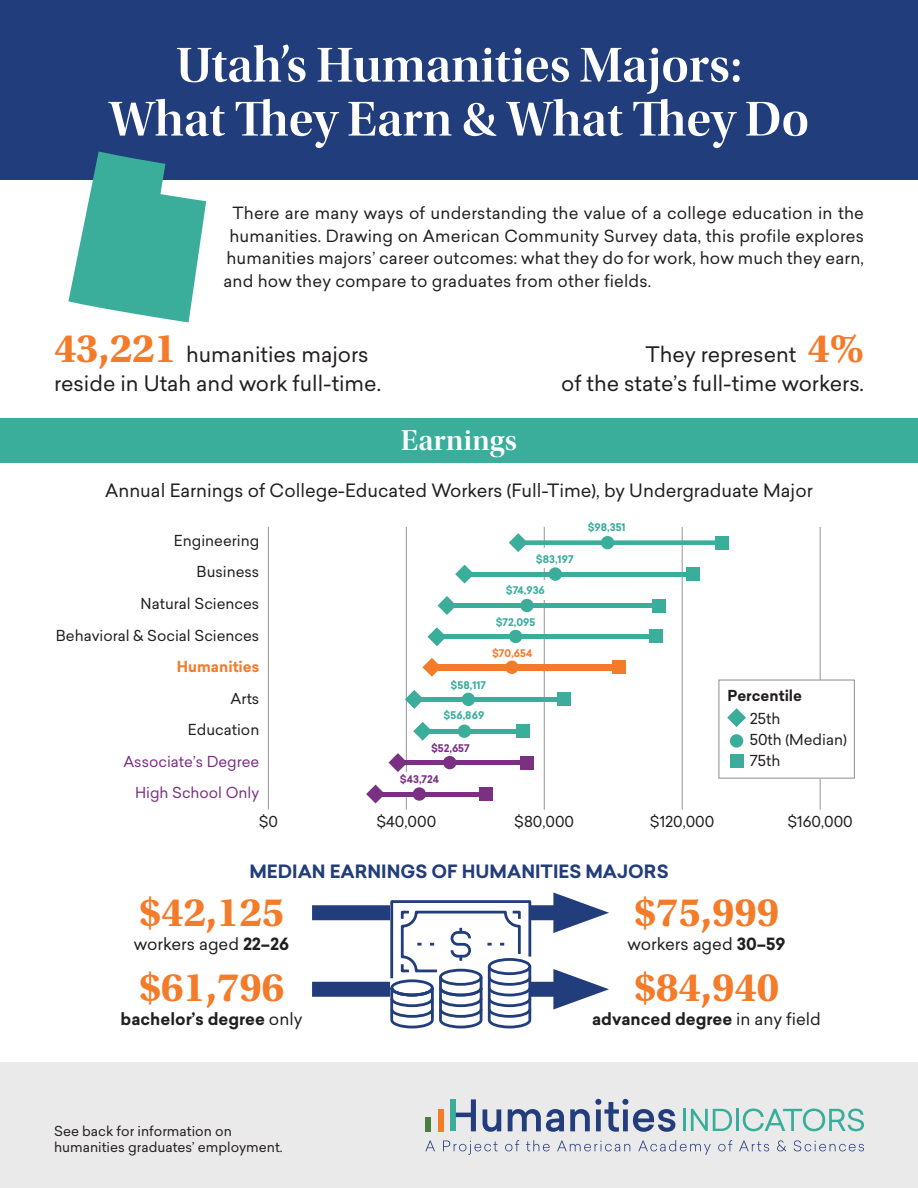
<style>
.page{position:relative;width:918px;height:1188px;background:#fff}
.page>*{position:absolute;margin:0;border:0;box-sizing:border-box;transform-origin:0 0}
.Headline{font:51px/54px "Utopia Std Semibold Disp";color:#fff;text-align:center}
.Text_-_11_15_Center{font:700 42px "Utopia Std";color:#f47b2a}
.Subhead{font:30px "Utopia Std Semibold Disp";letter-spacing:.01em;color:#fff}
.Text_-_14_22_Left{font:21px/28.5px "Sailec";color:#231f20}
.Text_-_14_22_Right{font:21px/28.5px "Sailec";color:#231f20;text-align:right}
.Text_-_12_16_Center{font:18px "Sailec";color:#231f20}
.Text_-_12_16_Center-2{font:700 18px "Sailec";color:#223d7c}
.Text_-_11_15_Justified{font:16.5px "Sailec";letter-spacing:.01em;color:#231f20}
.Text_-_11_15_Center-2{font:700 16.5px "Sailec";color:#231f20}
.Text_-_11_15_Center-3{font:16.5px "Sailec";color:#231f20}
.t1{font:14.85px/31.5px "Sailec";color:#231f20;text-align:right}
.t2{font:700 14.85px "Sailec";color:#231f20}
.Text_-_9_11_Left{font:13.5px/16.5px "Sailec";color:#231f20}
.t3{font:700 10.35px "Sailec";color:#3aad9b}
.t4{font:700 10.35px "Sailec";color:#7a3182}
.t5{font:700 10.35px "Sailec";color:#f47b2a}
.s1{font-family:"Utopia Std";font-weight:700;font-size:42px;color:#f47b2a}
.s2{font-weight:700;color:#f47b2a}
.s3{color:#7a3182}
.s4{font-weight:700}
.s5{font-weight:400}
</style>
<div class="page">
<div style="left:0;top:0;width:918px;height:180px;background:#223d7c"></div>
<div style="left:0;top:418px;width:918px;height:46px;background:#3aad9b"></div>
<div style="left:0;top:1062px;width:918px;height:126px;background:#ebeaea"></div>
<div style="left:451px;top:1099px;width:5px;height:32px;background:#3aad9b"></div>
<div style="left:425px;top:1117px;width:6px;height:14px;background:#49803d"></div>
<div style="left:438px;top:1109px;width:5px;height:22px;background:#f47b2a"></div>
<svg style="left:456px;top:1099px;width:20px;height:32px"></svg>
<svg style="left:483px;top:1109px;width:18px;height:23px"></svg>
<svg style="left:508px;top:1109px;width:56px;height:23px"></svg>
<svg style="left:570px;top:1099px;width:105px;height:33px"></svg>
<hr style="left:683px;top:1109px;width:3px;height:22px;background:#38ad9b">
<svg style="left:691px;top:1109px;width:41px;height:22px"></svg>
<hr style="left:736px;top:1109px;width:3px;height:22px;background:#38ad9b">
<svg style="left:743px;top:1109px;width:121px;height:22px"></svg>
<svg style="left:425px;top:1141px;width:10px;height:10px"></svg>
<svg style="left:443px;top:1141px;width:55px;height:14px"></svg>
<svg style="left:505px;top:1140px;width:14px;height:11px"></svg>
<svg style="left:526px;top:1140px;width:24px;height:11px"></svg>
<svg style="left:557px;top:1141px;width:73px;height:10px"></svg>
<svg style="left:638px;top:1140px;width:73px;height:15px"></svg>
<svg style="left:718px;top:1140px;width:14px;height:11px"></svg>
<svg style="left:739px;top:1141px;width:30px;height:10px"></svg>
<svg style="left:777px;top:1140px;width:9px;height:11px"></svg>
<svg style="left:794px;top:1140px;width:70px;height:11px"></svg>
<svg style="left:68px;top:151px;width:138px;height:171px"></svg>
<div style="left:312px;top:905px;width:264px;height:15px;background:#223d7c"></div>
<svg style="left:553px;top:892px;width:56px;height:41px"></svg>
<div style="left:312px;top:982px;width:264px;height:15px;background:#223d7c"></div>
<svg style="left:553px;top:969px;width:56px;height:41px"></svg>
<hr style="left:268px;top:527px;width:1px;height:283px;background:#939598">
<hr style="left:406px;top:527px;width:1px;height:283px;background:#939598">
<hr style="left:544px;top:527px;width:1px;height:283px;background:#939598">
<hr style="left:682px;top:527px;width:1px;height:283px;background:#939598">
<hr style="left:820px;top:527px;width:1px;height:283px;background:#939598">
<div style="left:397px;top:772px;width:28px;height:20px;background:#fff"></div>
<div style="left:536px;top:580px;width:28px;height:19px;background:#fff"></div>
<div style="left:536px;top:548px;width:28px;height:20px;background:#fff"></div>
<div style="left:440px;top:634px;width:218px;height:5px;background:#3aad9b"></div>
<div style="left:435px;top:665px;width:186px;height:6px;background:#f47b2a"></div>
<div style="left:514px;top:540px;width:212px;height:5px;background:#3aad9b"></div>
<hr style="left:464px;top:572px;width:231px;height:4px;background:#3aad9b">
<div style="left:449px;top:603px;width:216px;height:5px;background:#3aad9b"></div>
<hr style="left:414px;top:698px;width:148px;height:4px;background:#3aad9b">
<hr style="left:421px;top:729px;width:102px;height:4px;background:#3aad9b">
<div style="left:395px;top:760px;width:136px;height:5px;background:#7a3182"></div>
<hr style="left:375px;top:792px;width:111px;height:4px;background:#7a3182">
<div style="left:601px;top:536px;width:13px;height:13px;background:#3aad9b;border-radius:50%"></div>
<div style="left:549px;top:567px;width:13px;height:14px;background:#3aad9b;border-radius:50%"></div>
<div style="left:520px;top:599px;width:14px;height:13px;background:#3aad9b;border-radius:50%"></div>
<div style="left:509px;top:630px;width:13px;height:13px;background:#3aad9b;border-radius:50%"></div>
<div style="left:505px;top:661px;width:14px;height:13px;background:#f47b2a;border-radius:50%"></div>
<div style="left:462px;top:693px;width:13px;height:13px;background:#3aad9b;border-radius:50%"></div>
<div style="left:458px;top:725px;width:13px;height:13px;background:#3aad9b;border-radius:50%"></div>
<div style="left:443px;top:756px;width:13px;height:13px;background:#7a3182;border-radius:50%"></div>
<div style="left:413px;top:787px;width:13px;height:14px;background:#7a3182;border-radius:50%"></div>
<div style="left:716px;top:536px;width:13px;height:13px;background:#3aad9b"></div>
<svg style="left:509px;top:533px;width:19px;height:19px"></svg>
<div style="left:686px;top:567px;width:14px;height:14px;background:#3aad9b"></div>
<svg style="left:455px;top:565px;width:19px;height:19px"></svg>
<div style="left:653px;top:599px;width:13px;height:13px;background:#3aad9b"></div>
<svg style="left:438px;top:596px;width:16px;height:19px"></svg>
<div style="left:649px;top:630px;width:13px;height:13px;background:#3aad9b"></div>
<svg style="left:427px;top:627px;width:17px;height:19px"></svg>
<div style="left:557px;top:693px;width:13px;height:13px;background:#3aad9b"></div>
<svg style="left:405px;top:690px;width:19px;height:19px"></svg>
<div style="left:517px;top:725px;width:13px;height:13px;background:#3aad9b"></div>
<svg style="left:413px;top:722px;width:19px;height:19px"></svg>
<div style="left:612px;top:661px;width:14px;height:13px;background:#f47b2a"></div>
<svg style="left:422px;top:658px;width:19px;height:19px"></svg>
<div style="left:520px;top:756px;width:13px;height:13px;background:#7a3182"></div>
<svg style="left:389px;top:753px;width:18px;height:19px"></svg>
<div style="left:480px;top:787px;width:13px;height:14px;background:#7a3182"></div>
<svg style="left:366px;top:785px;width:19px;height:19px"></svg>
<div style="left:719px;top:680px;width:135px;height:98px;background:#fff"></div>
<div style="left:718px;top:679px;width:137px;height:100px;border:1px solid #939598"></div>
<div style="left:730px;top:734px;width:13px;height:14px;background:#3aad9b;border-radius:50%"></div>
<svg style="left:727px;top:708px;width:19px;height:19px"></svg>
<div style="left:730px;top:755px;width:13px;height:13px;background:#3aad9b"></div>
<svg style="left:389px;top:900px;width:144px;height:129px"></svg>
<p class="Headline" style="left:109px;top:39px;width:702px">Utah’s Humanities Majors:<br>What They Earn &amp; What They Do</p>
<p class="Text_-_11_15_Justified" style="left:232px;top:202px;width:633px">There are many ways of understanding the value of a college education in the</p>
<p class="Text_-_11_15_Justified" style="left:230px;top:224px;width:636px">humanities. Drawing on American Community Survey data, this profile explores</p>
<p class="Text_-_11_15_Justified" style="left:226px;top:247px;width:639px">humanities majors’ career outcomes: what they do for work, how much they earn,</p>
<p class="Text_-_11_15_Justified" style="left:224px;top:269px;width:429px">and how they compare to graduates from other fields.</p>
<p class="Text_-_14_22_Left" style="left:54px;top:340px;width:329px"><span class="s1">43,221</span> humanities majors reside in Utah and work full-time.</p>
<p class="Subhead" style="left:401px;top:424px;width:118px">Earnings</p>
<p class="Text_-_14_22_Right" style="left:561px;top:340px;width:304px">They represent <span class="s1">4%<br></span>of the state’s full-time workers.</p>
<p class="Text_-_12_16_Center" style="left:105px;top:477px;width:709px">Annual Earnings of College-Educated Workers (Full-Time), by Undergraduate Major</p>
<p class="t1" style="left:56px;top:525px;width:205px">Engineering<br>Business<br>Natural Sciences<br>Behavioral &amp; Social Sciences<br><span class="s2">Humanities<br></span>Arts<br>Education<br><span class="s3">Associate’s Degree<br>High School Only</span></p>
<p class="t3" style="left:536px;top:551px;width:39px">$83,197</p>
<p class="t3" style="left:506px;top:583px;width:41px">$74,936</p>
<p class="t3" style="left:496px;top:614px;width:41px">$72,095</p>
<p class="t5" style="left:492px;top:646px;width:42px">$70,654</p>
<p class="t3" style="left:451px;top:678px;width:37px">$58,117</p>
<p class="t3" style="left:444px;top:708px;width:42px">$56,869</p>
<p class="t4" style="left:431px;top:741px;width:40px">$52,657</p>
<p class="t4" style="left:400px;top:772px;width:41px">$43,724</p>
<p class="t3" style="left:588px;top:520px;width:40px">$98,351</p>
<p class="t2" style="left:728px;top:685px;width:76px">Percentile</p>
<p class="t1" style="left:750px;top:708px;width:99px;line-height:20.9px;text-align:left">25th<br>50th (Median)<br>75th</p>
<p class="t1" style="left:259px;top:805px;width:21px">$0</p>
<p class="t1" style="left:376px;top:805px;width:61px">$40,000</p>
<p class="t1" style="left:514px;top:805px;width:61px">$80,000</p>
<p class="t1" style="left:650px;top:805px;width:66px">$120,000</p>
<p class="t1" style="left:788px;top:805px;width:67px">$160,000</p>
<p class="Text_-_12_16_Center-2" style="left:249px;top:858px;width:421px">MEDIAN EARNINGS OF HUMANITIES MAJORS</p>
<p class="Text_-_11_15_Center" style="left:139px;top:888px;width:146px">$42,125</p>
<p class="Text_-_11_15_Center-3" style="left:134px;top:933px;width:157px">workers aged <span class="s4">22–26</span></p>
<p class="Text_-_11_15_Center" style="left:139px;top:963px;width:146px">$61,796</p>
<p class="Text_-_11_15_Center-2" style="left:121px;top:1007px;width:183px">bachelor’s degree <span class="s5">only</span></p>
<p class="Text_-_9_11_Left" style="left:54px;top:1122px;width:230px">See back for information on humanities graduates’ employment.</p>
<p class="Text_-_11_15_Center" style="left:634px;top:888px;width:146px">$75,999</p>
<p class="Text_-_11_15_Center-3" style="left:627px;top:933px;width:160px">workers aged <span class="s4">30–59</span></p>
<p class="Text_-_11_15_Center" style="left:634px;top:963px;width:146px">$84,940</p>
<p class="Text_-_11_15_Center-2" style="left:592px;top:1007px;width:230px">advanced degree <span class="s5">in any field</span></p>
</div>
